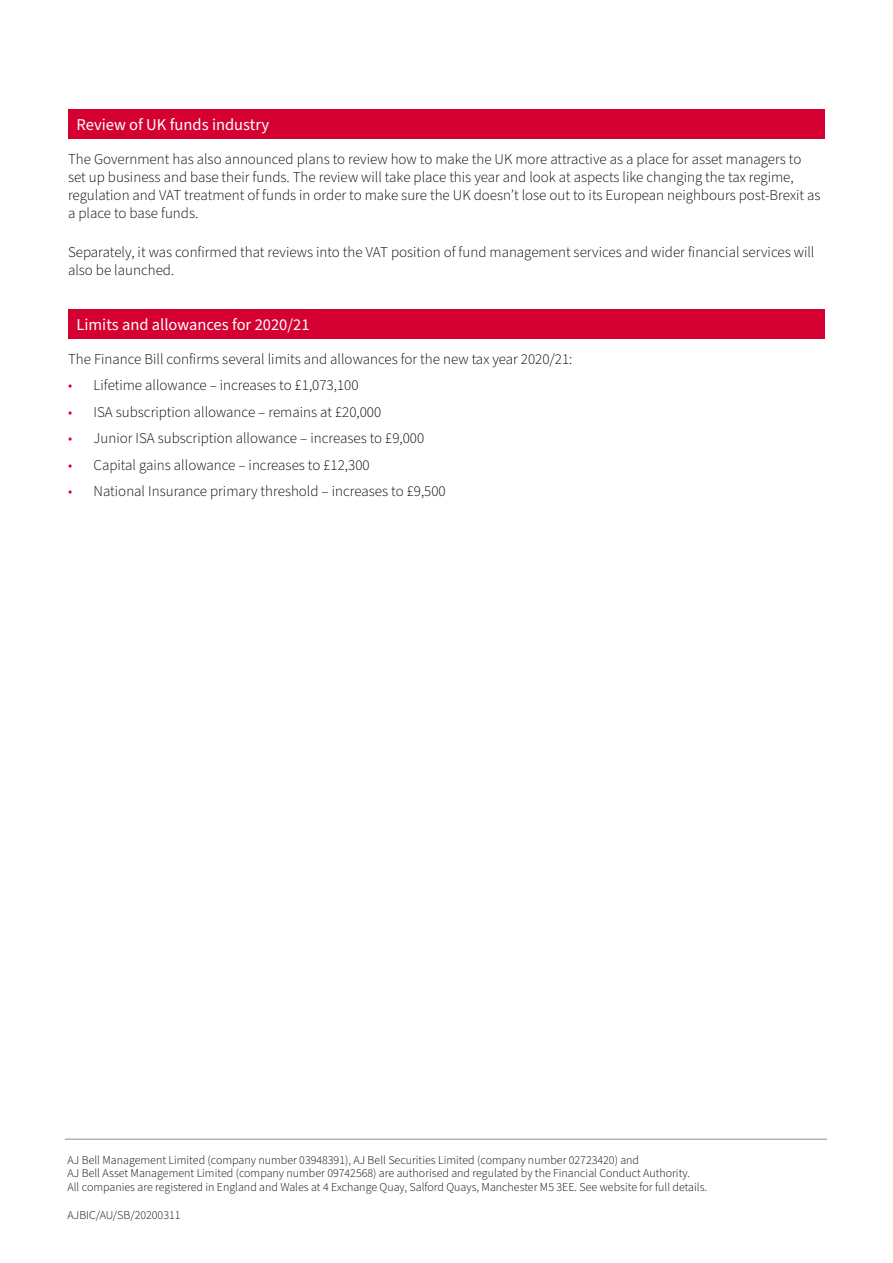
<style>
.page{position:relative;width:893px;height:1263px;background:#fff}
.page>*{position:absolute;margin:0;border:0;box-sizing:border-box;transform-origin:0 0}
.t1{font:16.5px "Source Sans Pro";color:#fff}
.t2{font:300 15px/18px "Source Sans Pro";color:#000}
.t3{font:300 12px/13.5px "Source Sans Pro";color:#000}
.s1{color:#d50032}
</style>
<div class="page">
<hr style="left:65px;top:1139px;width:762px;height:1px;background:#888f95">
<div style="left:68px;top:109px;width:757px;height:30px;background:#d50032"></div>
<div style="left:68px;top:310px;width:757px;height:29px;background:#d50032"></div>
<p class="t1" style="left:77px;top:113px;width:194px">Review of UK funds industry</p>
<p class="t2" style="left:68px;top:150px;width:754px">The Government has also announced plans to review how to make the UK more attractive as a place for asset managers to set up business and base their funds. The review will take place this year and look at aspects like changing the tax regime, regulation and VAT treatment of funds in order to make sure the UK doesn’t lose out to its European neighbours post-Brexit as a place to base funds.</p>
<p class="t2" style="left:68px;top:243px;width:748px">Separately, it was confirmed that reviews into the VAT position of fund management services and wider financial services will also be launched.</p>
<p class="t1" style="left:77px;top:313px;width:235px">Limits and allowances for 2020/21</p>
<p class="t2" style="left:68px;top:350px;width:506px">The Finance Bill confirms several limits and allowances for the new tax year 2020/21:</p>
<p class="t2" style="left:68px;top:377px;width:292px"><span class="s1">•</span> Lifetime allowance – increases to £1,073,100</p>
<p class="t2" style="left:68px;top:403px;width:315px"><span class="s1">•</span> ISA subscription allowance – remains at £20,000</p>
<p class="t2" style="left:68px;top:430px;width:358px"><span class="s1">•</span> Junior ISA subscription allowance – increases to £9,000</p>
<p class="t2" style="left:68px;top:456px;width:303px"><span class="s1">•</span> Capital gains allowance – increases to £12,300</p>
<p class="t2" style="left:68px;top:483px;width:379px"><span class="s1">•</span> National Insurance primary threshold – increases to £9,500</p>
<p class="t3" style="left:68px;top:1153px;width:641px">AJ Bell Management Limited (company number 03948391), AJ Bell Securities Limited (company number 02723420) and<br>AJ Bell Asset Management Limited (company number 09742568) are authorised and regulated by the Financial Conduct Authority.<br>All companies are registered in England and Wales at 4 Exchange Quay, Salford Quays, Manchester M5 3EE. See website for full details.</p>
<p class="t3" style="left:68px;top:1208px;width:114px">AJBIC/AU/SB/20200311</p>
</div>
